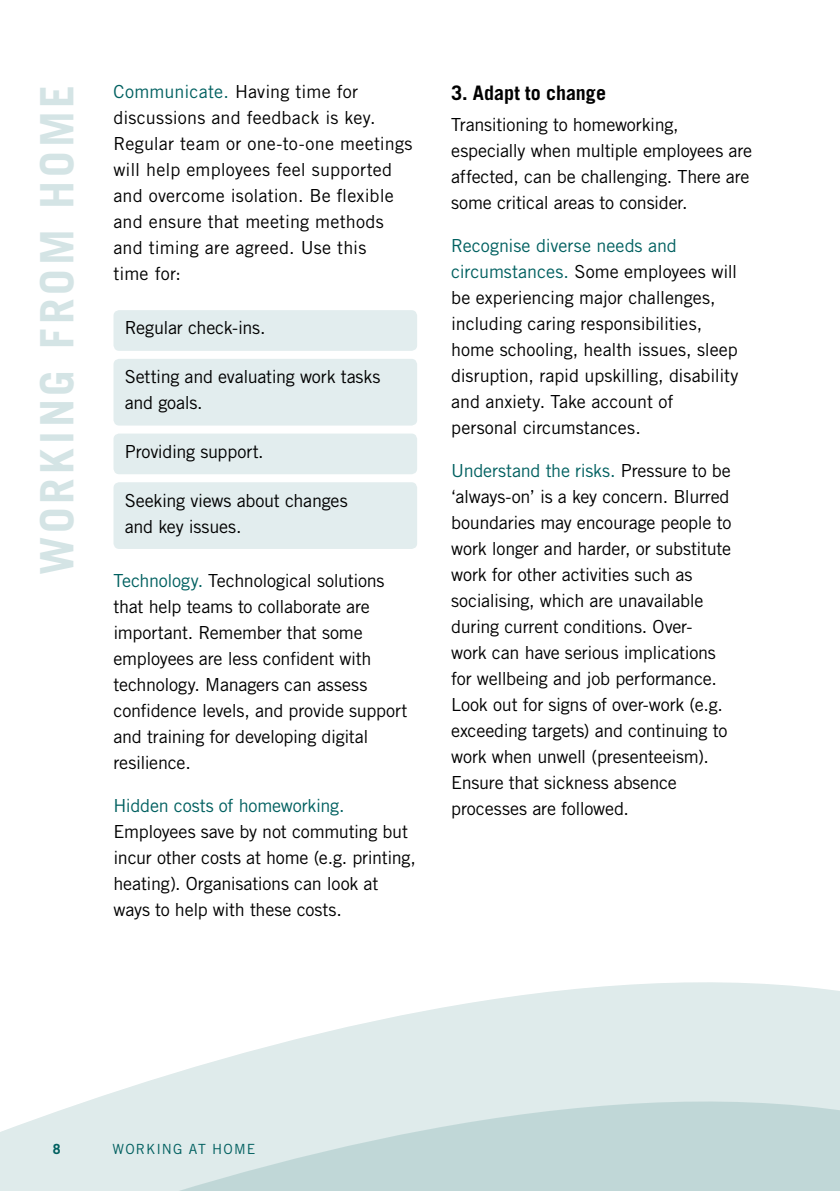
<style>
.page{position:relative;width:840px;height:1191px;background:#fff}
.page>*{position:absolute;margin:0;border:0;box-sizing:border-box;transform-origin:0 0}
.t1{font:700 46px "Trade Gothic LT Std";letter-spacing:.08em;color:#d4e4e5}
.t2{font:700 20px "Trade Gothic LT Std";letter-spacing:.005em;color:#000}
.t3{font:18px/26px "Trade Gothic LT Std";letter-spacing:-.01em;color:#000}
.t4{font:18px/26px "Trade Gothic LT Std";letter-spacing:.01em;color:#000}
.t5{font:18px "Trade Gothic LT Std";letter-spacing:-.01em;color:#006060}
.t6{font:14px "Trade Gothic LT Std";letter-spacing:.075em;color:#006060}
.t7{font:700 14px "Trade Gothic LT Std";color:#006060}
.s1{color:#006060}
</style>
<div class="page">
<div style="left:113px;top:310px;width:304px;height:41px;background:#e2edee;border-radius:6px"></div>
<div style="left:113px;top:359px;width:304px;height:66px;background:#e2edee;border-radius:6px"></div>
<div style="left:113px;top:433px;width:304px;height:41px;background:#e2edee;border-radius:6px"></div>
<div style="left:113px;top:482px;width:304px;height:67px;background:#e2edee;border-radius:6px"></div>
<svg style="left:0;top:982px;width:839px;height:209px;fill:#dfebeb"></svg>
<h1 class="t1" style="left:29px;top:575px;width:491px;rotate:-90deg">WORKING FROM HOME</h1>
<p class="t4" style="left:113px;top:78px;width:300px"><span class="s1">Communicate.</span> Having time for discussions and feedback is key.<br>Regular team or one-to-one meetings will help employees feel supported and overcome isolation. Be flexible and ensure that meeting methods and timing are agreed. Use this<br>time for:</p>
<p class="t3" style="left:125px;top:315px;width:142px">Regular check-ins.</p>
<p class="t3" style="left:125px;top:363px;width:257px">Setting and evaluating work tasks and goals.</p>
<p class="t3" style="left:125px;top:438px;width:140px">Providing support.</p>
<p class="t3" style="left:125px;top:487px;width:224px">Seeking views about changes and key issues.</p>
<p class="t3" style="left:113px;top:567px;width:295px"><span class="s1">Technology.</span> Technological solutions that help teams to collaborate are important. Remember that some employees are less confident with technology. Managers can assess confidence levels, and provide support and training for developing digital resilience.</p>
<p class="t5" style="left:113px;top:794px;width:232px">Hidden costs of homeworking.</p>
<p class="t3" style="left:113px;top:818px;width:304px">Employees save by not commuting but incur other costs at home (e.g. printing, heating). Organisations can look at ways to help with these costs.</p>
<p class="t2" style="left:451px;top:80px;width:156px">3. Adapt to change</p>
<p class="t3" style="left:451px;top:112px;width:302px">Transitioning to homeworking, especially when multiple employees are affected, can be challenging. There are some critical areas to consider.</p>
<p class="t3" style="left:451px;top:233px;width:289px"><span class="s1">Recognise diverse needs and circumstances.</span> Some employees will be experiencing major challenges, including caring responsibilities, home schooling, health issues, sleep disruption, rapid upskilling, disability and anxiety. Take account of personal circumstances.</p>
<p class="t3" style="left:451px;top:457px;width:281px"><span class="s1">Understand the risks.</span> Pressure to be ‘always-on’ is a key concern. Blurred boundaries may encourage people to work longer and harder, or substitute work for other activities such as socialising, which are unavailable during current conditions. Over&shy;work can have serious implications for wellbeing and job performance.<br>Look out for signs of over-work (e.g. exceeding targets) and continuing to work when unwell (presenteeism).<br>Ensure that sickness absence processes are followed.</p>
<p class="t7" style="left:53px;top:1139px;width:9px">8</p>
<p class="t6" style="left:112px;top:1140px;width:144px">WORKING AT HOME</p>
</div>
